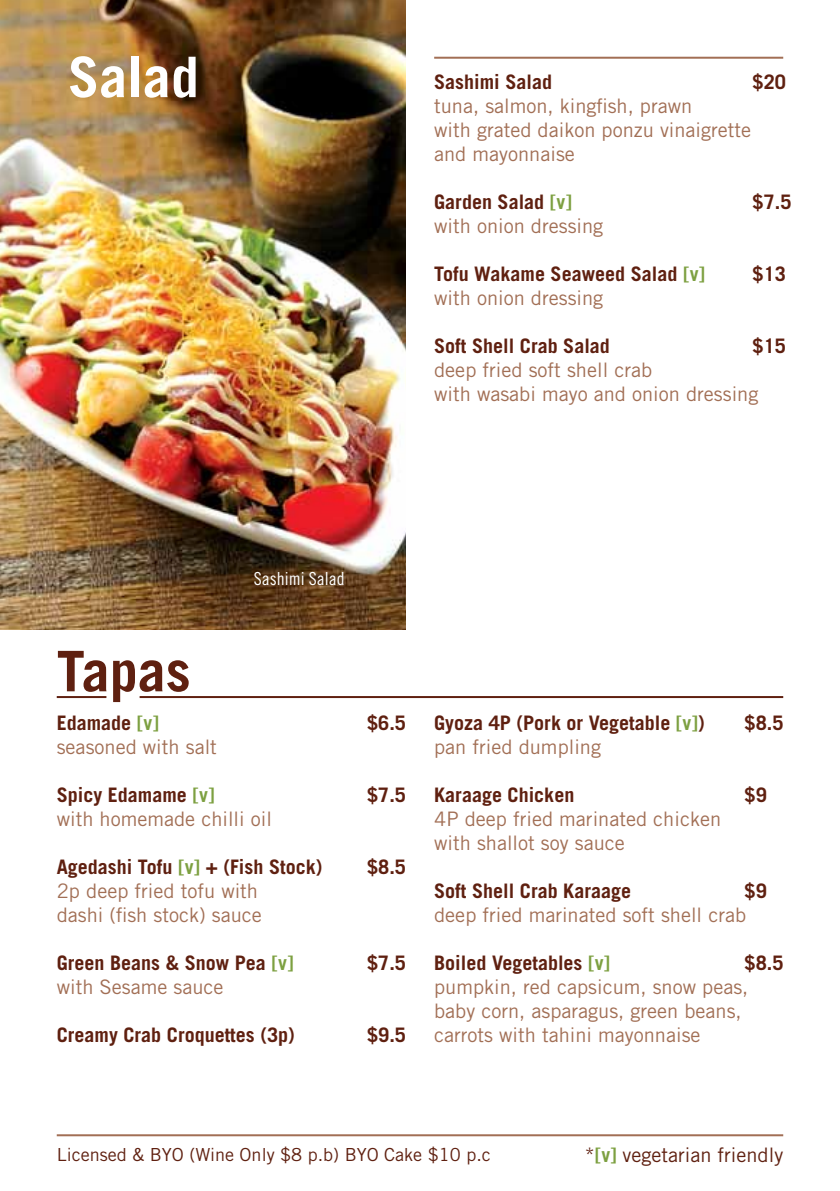
<style>
.page{position:relative;width:840px;height:1191px;background:#fff}
.page>*{position:absolute;margin:0;border:0;box-sizing:border-box;transform-origin:0 0}
.t1{font:700 56px "Trade Gothic LT Std";color:#fff}
.t2{font:700 56px "Trade Gothic LT Std";color:#5f2010}
.t3{font:20px/24px "Trade Gothic LT Std";color:#a26f55}
.t4{font:700 20px "Trade Gothic LT Std";color:#5f2010}
.t5{font:20px "Trade Gothic LT Std";color:#5f2010}
.t6{font:18px "Trade Gothic LT Std";color:#5f2010}
.t7{font:18px "Trade Gothic LT Std Cn 18";color:#fff}
.s1{color:#7da041}
.s2{font-weight:700;color:#7da041}
</style>
<div class="page">
<hr style="left:57px;top:696px;width:49px;height:2px;background:#5f2010">
<hr style="left:139px;top:696px;width:643px;height:2px;background:#5f2010">
<hr style="left:434px;top:57px;width:348px;height:2px;background:#a26f55">
<hr style="left:57px;top:1134px;width:725px;height:2px;background:#a26f55">
<img style="left:0;top:0;width:405px;height:629px">
<h1 class="t1" style="left:68px;top:43px;width:132px">Salad</h1>
<p class="t4" style="left:434px;top:70px;width:119px">Sashimi Salad</p>
<p class="t4" style="left:752px;top:70px;width:35px">$20</p>
<p class="t3" style="left:434px;top:94px;width:318px">tuna, salmon, kingfish, prawn<br>with grated daikon ponzu vinaigrette and mayonnaise</p>
<p class="t4" style="left:434px;top:190px;width:139px">Garden Salad <span class="s1">[v]</span></p>
<p class="t4" style="left:752px;top:190px;width:40px">$7.5</p>
<p class="t3" style="left:434px;top:214px;width:170px">with onion dressing</p>
<p class="t4" style="left:434px;top:262px;width:272px">Tofu Wakame Seaweed Salad <span class="s1">[v]</span></p>
<p class="t4" style="left:752px;top:262px;width:35px">$13</p>
<p class="t3" style="left:434px;top:286px;width:170px">with onion dressing</p>
<p class="t4" style="left:434px;top:334px;width:177px">Soft Shell Crab Salad</p>
<p class="t4" style="left:752px;top:334px;width:35px">$15</p>
<p class="t3" style="left:434px;top:358px;width:325px">deep fried soft shell crab<br>with wasabi mayo and onion dressing</p>
<h1 class="t2" style="left:57px;top:637px;width:135px">Tapas</h1>
<p class="t7" style="left:253px;top:568px;width:92px">Sashimi Salad</p>
<p class="t4" style="left:57px;top:710px;width:104px">Edamade <span class="s1">[v]</span></p>
<p class="t4" style="left:367px;top:710px;width:40px">$6.5</p>
<p class="t3" style="left:57px;top:734px;width:161px">seasoned with salt</p>
<p class="t4" style="left:57px;top:782px;width:159px">Spicy Edamame <span class="s1">[v]</span></p>
<p class="t4" style="left:367px;top:782px;width:40px">$7.5</p>
<p class="t3" style="left:57px;top:806px;width:217px">with homemade chilli oil</p>
<p class="t4" style="left:57px;top:854px;width:267px">Agedashi Tofu <span class="s1">[v]</span> + (Fish Stock)</p>
<p class="t4" style="left:367px;top:854px;width:40px">$8.5</p>
<p class="t3" style="left:57px;top:878px;width:206px">2p deep fried tofu with dashi (fish stock) sauce</p>
<p class="t4" style="left:57px;top:950px;width:238px">Green Beans &amp; Snow Pea <span class="s1">[v]</span></p>
<p class="t4" style="left:367px;top:950px;width:40px">$7.5</p>
<p class="t3" style="left:57px;top:974px;width:168px">with Sesame sauce</p>
<p class="t4" style="left:57px;top:1022px;width:239px">Creamy Crab Croquettes (3p)</p>
<p class="t4" style="left:367px;top:1022px;width:40px">$9.5</p>
<p class="t4" style="left:434px;top:710px;width:272px">Gyoza 4P (Pork or Vegetable <span class="s1">[v]</span>)</p>
<p class="t4" style="left:744px;top:710px;width:40px">$8.5</p>
<p class="t3" style="left:434px;top:734px;width:168px">pan fried dumpling</p>
<p class="t4" style="left:434px;top:782px;width:142px">Karaage Chicken</p>
<p class="t4" style="left:744px;top:782px;width:24px">$9</p>
<p class="t3" style="left:434px;top:806px;width:288px">4P deep fried marinated chicken with shallot soy sauce</p>
<p class="t4" style="left:434px;top:878px;width:198px">Soft Shell Crab Karaage</p>
<p class="t4" style="left:744px;top:878px;width:24px">$9</p>
<p class="t3" style="left:434px;top:902px;width:313px">deep fried marinated soft shell crab</p>
<p class="t4" style="left:434px;top:950px;width:177px">Boiled Vegetables <span class="s1">[v]</span></p>
<p class="t4" style="left:744px;top:950px;width:40px">$8.5</p>
<p class="t3" style="left:434px;top:974px;width:315px">pumpkin, red capsicum, snow peas, baby corn, asparagus, green beans, carrots with tahini mayonnaise</p>
<p class="t6" style="left:57px;top:1143px;width:435px">Licensed &amp; BYO (Wine Only $8 p.b) BYO Cake $10 p.c</p>
<p class="t5" style="left:584px;top:1143px;width:200px">*<span class="s2">[v]</span> vegetarian friendly</p>
</div>
